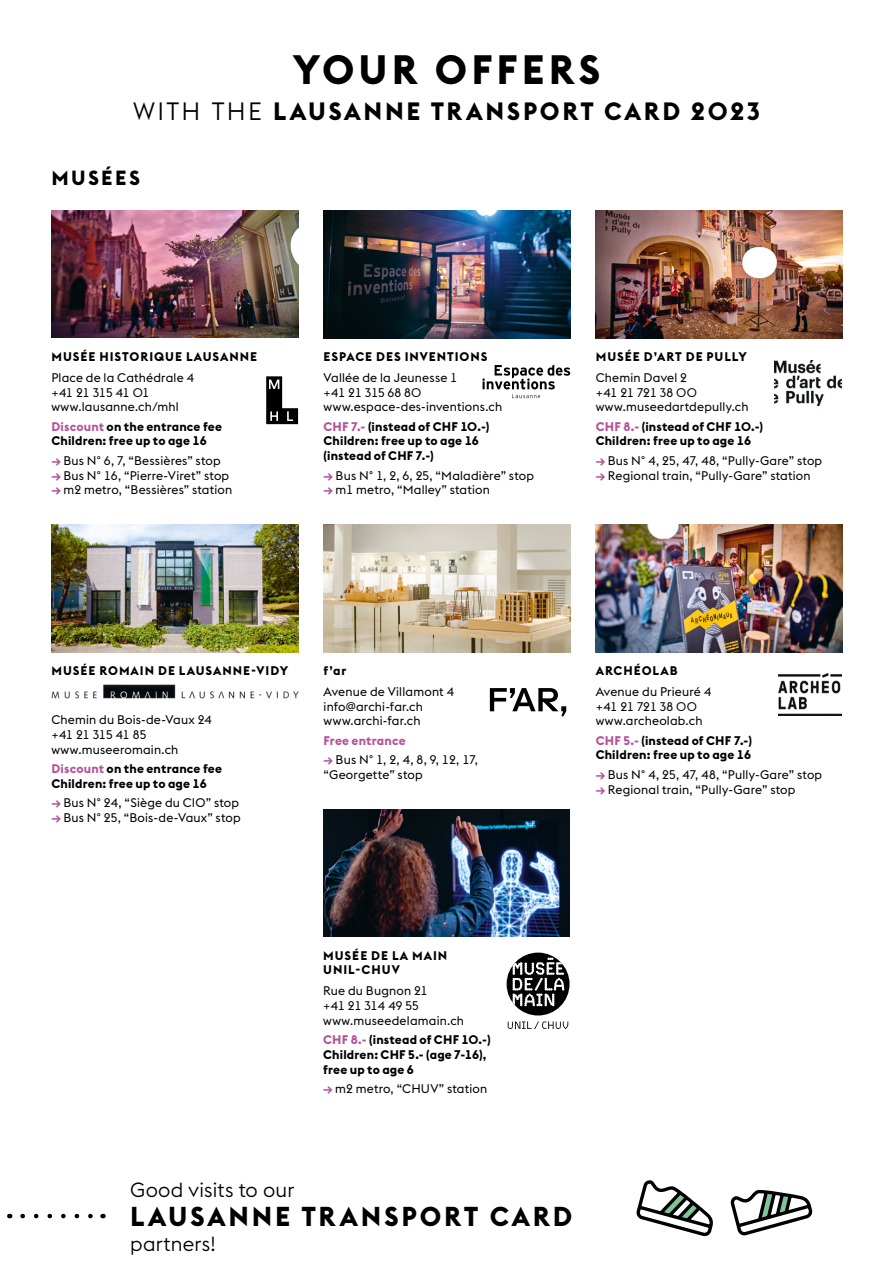
<style>
.page{position:relative;width:893px;height:1276px;background:#fff}
.page>*{position:absolute;margin:0;border:0;box-sizing:border-box;transform-origin:0 0}
.t1{font:700 40.5px "Euclid Flex";letter-spacing:.095em;color:#000}
.t2{font:700 27px "Euclid Flex";letter-spacing:.105em;color:#000}
.t3{font:700 24.75px "Euclid Flex";letter-spacing:.105em;color:#000}
.t4{font:300 20.25px "Euclid Flex";letter-spacing:.01em;color:#000}
.t5{font:700 20.25px "Euclid Flex";letter-spacing:.115em;color:#000}
.t6{font:12.38px/14.6px "Euclid Flex";letter-spacing:.015em;color:#000}
.t7{font:700 12.38px/14.6px "Euclid Flex";letter-spacing:.015em;color:#000}
.t8{font:700 12.38px/14.6px "Euclid Flex";letter-spacing:.08em;color:#000}
.t9{font:700 12.38px "Euclid Flex";letter-spacing:.075em;color:#000}
.t10{font:700 12.38px "Euclid Flex";letter-spacing:.015em;color:#b4539a}
.s1{font-weight:300}
.s2{color:#b4539a}
.s3{font-weight:700;color:#b4539a}
</style>
<div class="page">
<hr style="left:892px;top:711px;width:1px;height:565px;background:#f0f0f0">
<svg style="left:892px;top:1230px;width:1px;height:15px"></svg>
<svg style="left:892px;top:1056px;width:1px;height:13px"></svg>
<img style="left:51px;top:210px;width:247px;height:127px">
<img style="left:51px;top:524px;width:247px;height:128px">
<img style="left:324px;top:210px;width:246px;height:128px">
<img style="left:324px;top:524px;width:246px;height:128px">
<img style="left:324px;top:809px;width:246px;height:128px">
<img style="left:596px;top:210px;width:246px;height:128px">
<img style="left:596px;top:524px;width:246px;height:128px">
<img style="left:775px;top:361px;width:67px;height:44px">
<img style="left:51px;top:684px;width:248px;height:15px">
<svg style="left:508px;top:1021px;width:60px;height:8px"></svg>
<div style="left:507px;top:952px;width:62px;height:63px;background:#000;border-radius:50%"></div>
<svg style="left:512px;top:957px;width:52px;height:49px"></svg>
<svg style="left:482px;top:365px;width:88px;height:33px"></svg>
<img style="left:778px;top:673px;width:64px;height:43px">
<svg style="left:266px;top:376px;width:32px;height:48px"></svg>
<svg style="left:23px;top:1213px;width:70px;height:5px"></svg>
<svg style="left:730px;top:1189px;width:83px;height:45px"></svg>
<svg style="left:636px;top:1180px;width:77px;height:57px"></svg>
<svg style="left:490px;top:688px;width:76px;height:28px"></svg>
<h1 class="t1" style="left:293px;top:46px;width:309px">YOUR OFFERS</h1>
<h3 class="t3" style="left:133px;top:97px;width:629px"><span class="s1">WITH THE</span> LAUSANNE TRANSPORT CARD 2023</h3>
<h3 class="t5" style="left:51px;top:167px;width:90px">MUSÉES</h3>
<p class="t8" style="left:51px;top:349px;width:207px">MUSÉE HISTORIQUE LAUSANNE</p>
<p class="t6" style="left:51px;top:370px;width:144px">Place de la Cathédrale 4 +41 21 315 41 01 www.lausanne.ch/mhl</p>
<p class="t7" style="left:51px;top:419px;width:172px"><span class="s2">Discount</span> on the entrance fee<br>Children: free up to age 16</p>
<p class="t6" style="left:51px;top:453px;width:171px"><span class="s3">→</span> Bus N° 6, 7, “Bessières” stop</p>
<p class="t6" style="left:51px;top:468px;width:179px"><span class="s3">→</span> Bus N° 16, “Pierre-Viret” stop</p>
<p class="t6" style="left:51px;top:483px;width:182px"><span class="s3">→</span> m2 metro, “Bessières” station</p>
<p class="t8" style="left:324px;top:349px;width:165px">ESPACE DES INVENTIONS</p>
<p class="t6" style="left:324px;top:370px;width:180px">Vallée de la Jeunesse 1<br>+41 21 315 68 80 www.espace-des-inventions.ch</p>
<p class="t7" style="left:324px;top:419px;width:167px"><span class="s2">CHF 7.-</span> (instead of CHF 10.-)<br>Children: free up to age 16 (instead of CHF 7.-)</p>
<p class="t6" style="left:324px;top:468px;width:212px"><span class="s3">→</span> Bus N° 1, 2, 6, 25, “Maladière” stop</p>
<p class="t6" style="left:324px;top:483px;width:168px"><span class="s3">→</span> m1 metro, “Malley” station</p>
<p class="t9" style="left:596px;top:349px;width:153px">MUSÉE D’ART DE PULLY</p>
<p class="t6" style="left:596px;top:370px;width:154px">Chemin Davel 2<br>+41 21 721 38 00 www.museedartdepully.ch</p>
<p class="t7" style="left:596px;top:419px;width:169px"><span class="s2">CHF 8.-</span> (instead of CHF 10.-)<br>Children: free up to age 16</p>
<p class="t6" style="left:596px;top:453px;width:228px"><span class="s3">→</span> Bus N° 4, 25, 47, 48, “Pully-Gare” stop</p>
<p class="t6" style="left:596px;top:468px;width:216px"><span class="s3">→</span> Regional train, “Pully-Gare” station</p>
<p class="t8" style="left:51px;top:663px;width:238px">MUSÉE ROMAIN DE LAUSANNE-VIDY</p>
<p class="t6" style="left:51px;top:713px;width:162px">Chemin du Bois-de-Vaux 24 +41 21 315 41 85 www.museeromain.ch</p>
<p class="t7" style="left:51px;top:761px;width:172px"><span class="s2">Discount</span> on the entrance fee<br>Children: free up to age 16</p>
<p class="t6" style="left:51px;top:795px;width:189px"><span class="s3">→</span> Bus N° 24, “Siège du CIO” stop</p>
<p class="t6" style="left:51px;top:810px;width:191px"><span class="s3">→</span> Bus N° 25, “Bois-de-Vaux” stop</p>
<p class="t7" style="left:324px;top:663px;width:24px">f’ar</p>
<p class="t6" style="left:324px;top:684px;width:132px">Avenue de Villamont 4 info@archi-far.ch www.archi-far.ch</p>
<p class="t10" style="left:324px;top:733px;width:84px">Free entrance</p>
<p class="t6" style="left:324px;top:753px;width:156px"><span class="s3">→</span> Bus N° 1, 2, 4, 8, 9, 12, 17, “Georgette” stop</p>
<p class="t8" style="left:596px;top:663px;width:83px">ARCHÉOLAB</p>
<p class="t6" style="left:596px;top:684px;width:117px">Avenue du Prieuré 4 +41 21 721 38 00 www.archeolab.ch</p>
<p class="t7" style="left:596px;top:733px;width:158px"><span class="s2">CHF 5.-</span> (instead of CHF 7.-)<br>Children: free up to age 16</p>
<p class="t6" style="left:596px;top:767px;width:228px"><span class="s3">→</span> Bus N° 4, 25, 47, 48, “Pully-Gare” stop</p>
<p class="t6" style="left:596px;top:782px;width:201px"><span class="s3">→</span> Regional train, “Pully-Gare” stop</p>
<p class="t8" style="left:323px;top:948px;width:126px">MUSÉE DE LA MAIN<br>UNIL-CHUV</p>
<p class="t6" style="left:323px;top:984px;width:142px">Rue du Bugnon 21<br>+41 21 314 49 55 www.museedelamain.ch</p>
<p class="t7" style="left:323px;top:1032px;width:169px"><span class="s2">CHF 8.-</span> (instead of CHF 10.-)<br>Children: CHF 5.- (age 7-16), free up to age 6</p>
<p class="t6" style="left:323px;top:1081px;width:166px"><span class="s3">→</span> m2 metro, “CHUV” station</p>
<h3 class="t4" style="left:130px;top:1177px;width:166px">Good visits to our</h3>
<h2 class="t2" style="left:130px;top:1200px;width:444px">LAUSANNE TRANSPORT CARD</h2>
<h3 class="t4" style="left:130px;top:1231px;width:87px">partners!</h3>
</div>
